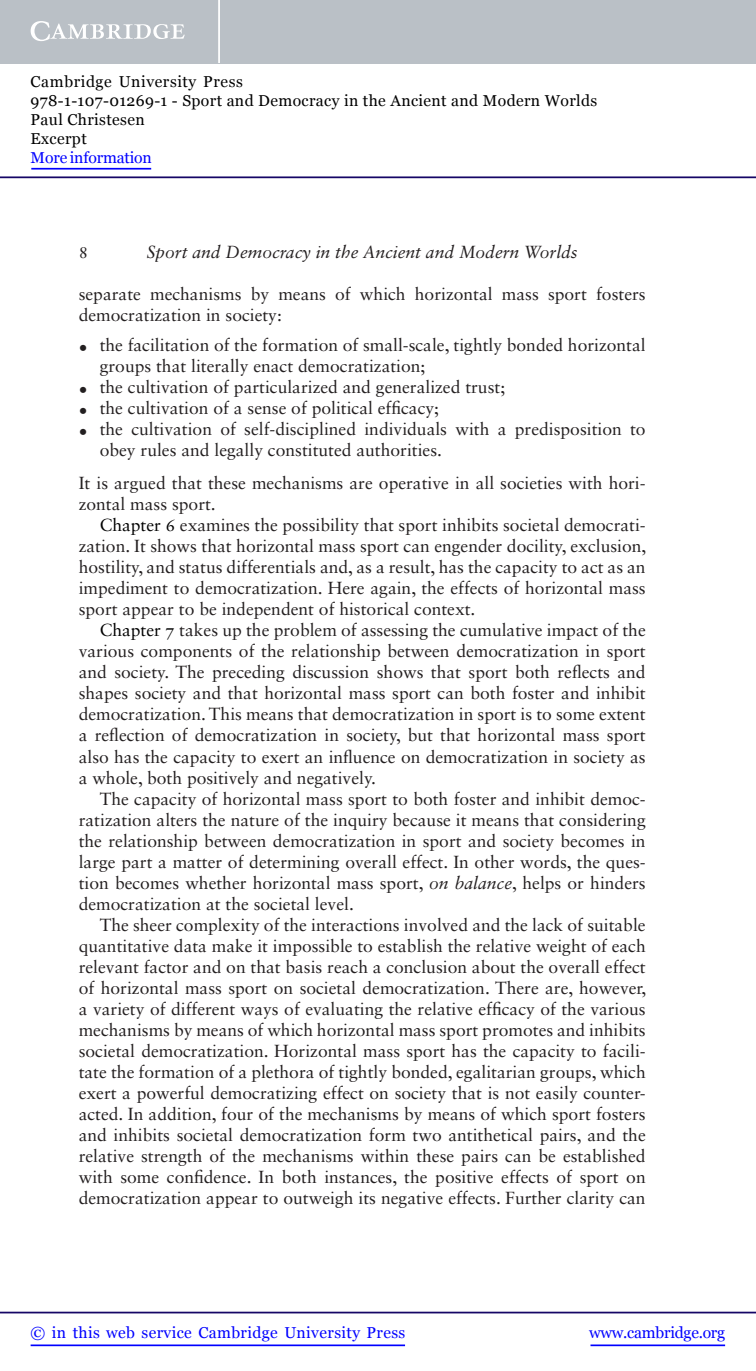
<style>
.page{position:relative;width:756px;height:1371px;background:#fff}
.page>*{position:absolute;margin:0;border:0;box-sizing:border-box;transform-origin:0 0}
.t1{font:17.5px/21px "Sabon LT Std";color:#231f20}
.t2{font:italic 17.5px "Sabon LT Std";color:#231f20}
.t3{font:16.62px "Sabon LT Std";color:#231f20}
.t4{font:15.75px/18.9px "Georgia";letter-spacing:.025em;color:#000}
.t5{font:15.75px "Georgia";letter-spacing:.025em;color:#00f}
.t6{font:15.75px "Georgia";letter-spacing:-.015em;color:#00f}
.t7{font:15.75px "Georgia";letter-spacing:-.01em;color:#00f}
.s1{color:#000}
.s2{font-style:italic}
</style>
<div class="page">
<hr style="left:591px;top:1344px;width:134px;height:1px;background:#00f">
<hr style="left:0;top:1311px;width:756px;height:2px;background:#150666">
<hr style="left:31px;top:1344px;width:374px;height:1px;background:#00f">
<div style="left:0;top:0;width:756px;height:63px;background:#bac0c6"></div>
<svg style="left:31px;top:21px;width:154px;height:20px"></svg>
<hr style="left:218px;top:0;width:2px;height:63px;background:#fff">
<hr style="left:0;top:176px;width:756px;height:2px;background:#150666">
<hr style="left:31px;top:168px;width:120px;height:1px;background:#00f">
<p class="t4" style="left:31px;top:72px;width:568px">Cambridge University Press<br>978-1-107-01269-1 - Sport and Democracy in the Ancient and Modern Worlds<br>Paul Christesen<br>Excerpt</p>
<p class="t7" style="left:31px;top:148px;width:123px">More information</p>
<p class="t3" style="left:79px;top:242px;width:11px">8</p>
<p class="t2" style="left:147px;top:242px;width:433px">Sport and Democracy in the Ancient and Modern Worlds</p>
<p class="t1" style="left:79px;top:283px;width:568px">separate mechanisms by means of which horizontal mass sport fosters democratization in society:</p>
<p class="t1" style="left:100px;top:334px;width:548px;text-indent:-21px">• the facilitation of the formation of small-scale, tightly bonded horizontal groups that literally enact democratization;</p>
<p class="t1" style="left:79px;top:376px;width:428px">• the cultivation of particularized and generalized trust;</p>
<p class="t1" style="left:79px;top:397px;width:362px">• the cultivation of a sense of political efficacy;</p>
<p class="t1" style="left:100px;top:418px;width:547px;text-indent:-21px">• the cultivation of self-disciplined individuals with a predisposition to obey rules and legally constituted authorities.</p>
<p class="t1" style="left:79px;top:472px;width:568px">It is argued that these mechanisms are operative in all societies with hori-</p>
<p class="t1" style="left:79px;top:493px;width:139px">zontal mass sport.</p>
<p class="t1" style="left:100px;top:514px;width:548px"><span class="s1">Chapter 6</span> examines the possibility that sport inhibits societal democrati-</p>
<p class="t1" style="left:79px;top:535px;width:569px">zation. It shows that horizontal mass sport can engender docility, exclusion,</p>
<p class="t1" style="left:79px;top:556px;width:568px">hostility, and status differentials and, as a result, has the capacity to act as an</p>
<p class="t1" style="left:79px;top:577px;width:569px">impediment to democratization. Here again, the effects of horizontal mass</p>
<p class="t1" style="left:79px;top:598px;width:398px">sport appear to be independent of historical context.</p>
<p class="t1" style="left:100px;top:619px;width:548px"><span class="s1">Chapter 7</span> takes up the problem of assessing the cumulative impact of the</p>
<p class="t1" style="left:79px;top:640px;width:568px">various components of the relationship between democratization in sport</p>
<p class="t1" style="left:79px;top:661px;width:568px">and society. The preceding discussion shows that sport both reflects and</p>
<p class="t1" style="left:79px;top:682px;width:568px">shapes society and that horizontal mass sport can both foster and inhibit</p>
<p class="t1" style="left:79px;top:703px;width:569px">democratization. This means that democratization in sport is to some extent</p>
<p class="t1" style="left:79px;top:724px;width:569px">a reflection of democratization in society, but that horizontal mass sport</p>
<p class="t1" style="left:79px;top:745px;width:569px">also has the capacity to exert an influence on democratization in society as</p>
<p class="t1" style="left:79px;top:766px;width:299px">a whole, both positively and negatively.</p>
<p class="t1" style="left:100px;top:787px;width:548px">The capacity of horizontal mass sport to both foster and inhibit democ-</p>
<p class="t1" style="left:79px;top:808px;width:569px">ratization alters the nature of the inquiry because it means that considering</p>
<p class="t1" style="left:79px;top:829px;width:568px">the relationship between democratization in sport and society becomes in</p>
<p class="t1" style="left:79px;top:850px;width:569px">large part a matter of determining overall effect. In other words, the ques-</p>
<p class="t1" style="left:79px;top:871px;width:568px">tion becomes whether horizontal mass sport, <span class="s2">on balance</span>, helps or hinders</p>
<p class="t1" style="left:79px;top:892px;width:277px">democratization at the societal level.</p>
<p class="t1" style="left:100px;top:913px;width:547px">The sheer complexity of the interactions involved and the lack of suitable</p>
<p class="t1" style="left:79px;top:934px;width:569px">quantitative data make it impossible to establish the relative weight of each</p>
<p class="t1" style="left:79px;top:955px;width:569px">relevant factor and on that basis reach a conclusion about the overall effect</p>
<p class="t1" style="left:79px;top:976px;width:569px">of horizontal mass sport on societal democratization. There are, however,</p>
<p class="t1" style="left:79px;top:997px;width:569px">a variety of different ways of evaluating the relative efficacy of the various</p>
<p class="t1" style="left:79px;top:1018px;width:568px">mechanisms by means of which horizontal mass sport promotes and inhibits</p>
<p class="t1" style="left:79px;top:1039px;width:568px">societal democratization. Horizontal mass sport has the capacity to facili-</p>
<p class="t1" style="left:79px;top:1060px;width:569px">tate the formation of a plethora of tightly bonded, egalitarian groups, which</p>
<p class="t1" style="left:79px;top:1081px;width:568px">exert a powerful democratizing effect on society that is not easily counter-</p>
<p class="t1" style="left:79px;top:1102px;width:568px">acted. In addition, four of the mechanisms by means of which sport fosters</p>
<p class="t1" style="left:79px;top:1123px;width:569px">and inhibits societal democratization form two antithetical pairs, and the</p>
<p class="t1" style="left:79px;top:1144px;width:568px">relative strength of the mechanisms within these pairs can be established</p>
<p class="t1" style="left:79px;top:1165px;width:568px">with some confidence. In both instances, the positive effects of sport on</p>
<p class="t1" style="left:79px;top:1186px;width:568px">democratization appear to outweigh its negative effects. Further clarity can</p>
<p class="t5" style="left:31px;top:1323px;width:376px">© in this web service Cambridge University Press</p>
<p class="t6" style="left:589px;top:1323px;width:137px">www.cambridge.org</p>
</div>
